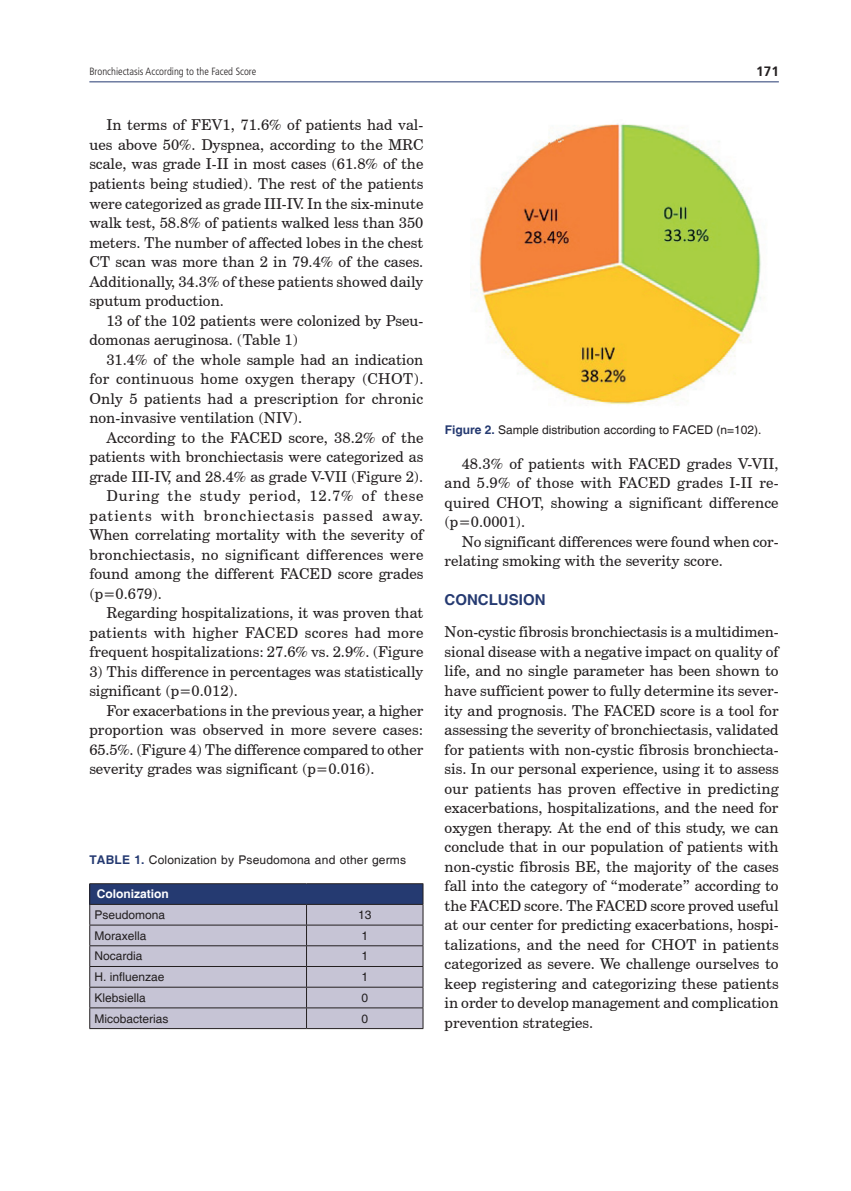
<style>
.page{position:relative;width:851px;height:1191px;background:#fff}
.page>*{position:absolute;margin:0;border:0;box-sizing:border-box;transform-origin:0 0}
.t1{font:15px/19.5px "Century Schoolbook BT";color:#231f20;text-align:justify}
.t2{font:15px "Century Schoolbook BT";letter-spacing:.065em;color:#231f20}
.t3{font:15px "Century Schoolbook BT";letter-spacing:.02em;color:#231f20}
.t4{font:15px "Century Schoolbook BT";letter-spacing:.055em;color:#231f20}
.t5{font:700 15px "Helvetica";color:#253a71}
.t6{font:700 13.5px "Frutiger";color:#231f20}
.t7{font:12px "Helvetica";color:#231f20}
.t8{font:700 12px "Helvetica";color:#fff}
.t9{font:300 condensed 10.5px "Frutiger LT Std";color:#231f20}
.s1{font-weight:700;color:#253a71}
</style>
<div class="page">
<hr style="left:89px;top:81px;width:689px;height:1px;background:#253a71">
<div style="left:90px;top:883px;width:333px;height:21px;background:#253a71"></div>
<div style="left:90px;top:905px;width:332px;height:123px;background:#c6c4d5"></div>
<hr style="left:89px;top:924px;width:217px;height:1px;background:#231f20">
<hr style="left:306px;top:924px;width:117px;height:1px;background:#231f20">
<hr style="left:89px;top:945px;width:217px;height:1px;background:#231f20">
<hr style="left:306px;top:945px;width:117px;height:1px;background:#231f20">
<hr style="left:89px;top:966px;width:217px;height:1px;background:#231f20">
<hr style="left:306px;top:966px;width:117px;height:1px;background:#231f20">
<hr style="left:89px;top:986px;width:217px;height:1px;background:#231f20">
<hr style="left:306px;top:986px;width:117px;height:1px;background:#231f20">
<hr style="left:89px;top:1007px;width:217px;height:1px;background:#231f20">
<hr style="left:306px;top:1007px;width:117px;height:1px;background:#231f20">
<svg style="left:306px;top:905px;width:1px;height:123px"></svg>
<svg style="left:422px;top:884px;width:1px;height:144px"></svg>
<hr style="left:89px;top:1028px;width:217px;height:1px;background:#231f20">
<hr style="left:306px;top:1028px;width:117px;height:1px;background:#231f20">
<svg style="left:89px;top:884px;width:1px;height:144px"></svg>
<hr style="left:89px;top:883px;width:217px;height:1px;background:#231f20">
<hr style="left:306px;top:883px;width:117px;height:1px;background:#231f20">
<hr style="left:89px;top:904px;width:217px;height:1px;background:#231f20">
<hr style="left:306px;top:904px;width:117px;height:1px;background:#231f20">
<img style="left:470px;top:123px;width:295px;height:282px">
<p class="t9" style="left:89px;top:66px;width:168px">Bronchiectasis According to the Faced Score</p>
<p class="t1" style="left:89px;top:115px;width:335px;text-indent:17px">In terms of FEV1, 71.6% of patients had val&shy;ues above 50%. Dyspnea, according to the MRC scale, was grade I-II in most cases (61.8% of the patients being studied). The rest of the patients were categorized as grade III-IV. In the six-minute walk test, 58.8% of patients walked less than 350 meters. The number of affected lobes in the chest CT scan was more than 2 in 79.4% of the cases.<br>Additionally, 34.3% of these patients showed daily sputum production.</p>
<p class="t1" style="left:89px;top:310px;width:335px;text-indent:17px">13 of the 102 patients were colonized by Pseu&shy;domonas aeruginosa. (Table 1)</p>
<p class="t1" style="left:89px;top:349px;width:335px;text-indent:17px">31.4% of the whole sample had an indication for continuous home oxygen therapy (CHOT).<br>Only 5 patients had a prescription for chronic non-invasive ventilation (NIV).</p>
<p class="t1" style="left:106px;top:427px;width:318px">According to the FACED score, 38.2% of the</p>
<p class="t1" style="left:89px;top:447px;width:335px">patients with bronchiectasis were categorized as</p>
<p class="t1" style="left:89px;top:466px;width:335px">grade III-IV, and 28.4% as grade V-VII (Figure 2).</p>
<p class="t4" style="left:106px;top:486px;width:318px">During the study period, 12.7% of these</p>
<p class="t2" style="left:89px;top:506px;width:335px">patients with bronchiectasis passed away.</p>
<p class="t1" style="left:89px;top:525px;width:335px">When correlating mortality with the severity of</p>
<p class="t1" style="left:89px;top:544px;width:335px">bronchiectasis, no significant differences were</p>
<p class="t1" style="left:89px;top:564px;width:335px">found among the different FACED score grades</p>
<p class="t1" style="left:89px;top:583px;width:74px">(p=0.679).</p>
<p class="t1" style="left:106px;top:603px;width:318px">Regarding hospitalizations, it was proven that</p>
<p class="t3" style="left:89px;top:623px;width:335px">patients with higher FACED scores had more</p>
<p class="t1" style="left:89px;top:642px;width:335px">frequent hospitalizations: 27.6% vs. 2.9%. (Figure</p>
<p class="t1" style="left:89px;top:661px;width:335px">3) This difference in percentages was statistically significant (p=0.012).</p>
<p class="t1" style="left:89px;top:700px;width:335px;text-indent:17px">For exacerbations in the previous year, a higher proportion was observed in more severe cases:<br>65.5%. (Figure 4) The difference compared to other severity grades was significant (p=0.016).</p>
<p class="t7" style="left:89px;top:853px;width:318px"><span class="s1">TABLE 1.</span> Colonization by Pseudomona and other germs</p>
<p class="t8" style="left:97px;top:886px;width:73px">Colonization</p>
<p class="t7" style="left:94px;top:908px;width:72px">Pseudomona</p>
<p class="t7" style="left:358px;top:908px;width:15px">13</p>
<p class="t7" style="left:94px;top:928px;width:54px">Moraxella</p>
<p class="t7" style="left:361px;top:928px;width:8px">1</p>
<p class="t7" style="left:94px;top:949px;width:50px">Nocardia</p>
<p class="t7" style="left:361px;top:949px;width:8px">1</p>
<p class="t7" style="left:94px;top:970px;width:72px">H. influenzae</p>
<p class="t7" style="left:361px;top:970px;width:8px">1</p>
<p class="t7" style="left:94px;top:990px;width:53px">Klebsiella</p>
<p class="t7" style="left:361px;top:990px;width:8px">0</p>
<p class="t7" style="left:94px;top:1011px;width:76px">Micobacterias</p>
<p class="t7" style="left:361px;top:1011px;width:8px">0</p>
<p class="t6" style="left:756px;top:63px;width:24px">171</p>
<p class="t7" style="left:445px;top:423px;width:318px"><span class="s1">Figure 2.</span> Sample distribution according to FACED (n=102).</p>
<p class="t1" style="left:444px;top:453px;width:335px;text-indent:17px">48.3% of patients with FACED grades V-VII, and 5.9% of those with FACED grades I-II re&shy;quired CHOT, showing a significant difference (p=0.0001).</p>
<p class="t1" style="left:444px;top:531px;width:335px;text-indent:17px">No significant differences were found when cor&shy;relating smoking with the severity score.</p>
<p class="t5" style="left:444px;top:591px;width:102px">CONCLUSION</p>
<p class="t1" style="left:444px;top:622px;width:335px">Non-cystic fibrosis bronchiectasis is a multidimen&shy;sional disease with a negative impact on quality of life, and no single parameter has been shown to have sufficient power to fully determine its sever&shy;ity and prognosis. The FACED score is a tool for assessing the severity of bronchiectasis, validated for patients with non-cystic fibrosis bronchiecta&shy;sis. In our personal experience, using it to assess our patients has proven effective in predicting exacerbations, hospitalizations, and the need for oxygen therapy. At the end of this study, we can conclude that in our population of patients with non-cystic fibrosis BE, the majority of the cases fall into the category of “moderate” according to the FACED score. The FACED score proved useful at our center for predicting exacerbations, hospi&shy;talizations, and the need for CHOT in patients categorized as severe. We challenge ourselves to keep registering and categorizing these patients in order to develop management and complication prevention strategies.</p>
</div>
